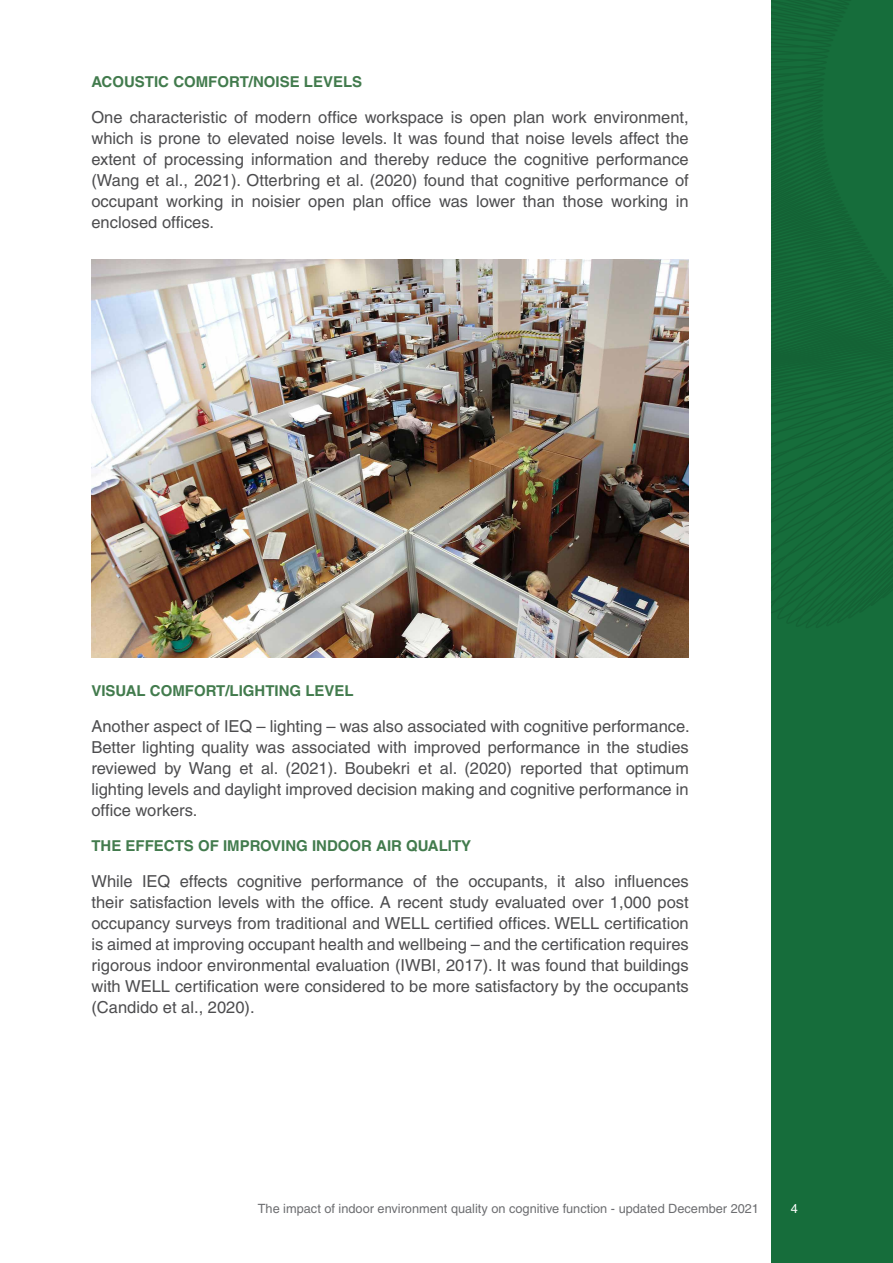
<style>
.page{position:relative;width:893px;height:1263px;background:#fff}
.page>*{position:absolute;margin:0;border:0;box-sizing:border-box;transform-origin:0 0}
.t1{font:16.5px/21px "Helvetica LT Pro";color:#4d4d4f;text-align:justify}
.t2{font:700 15px "Helvetica LT Pro";color:#427b4d}
.t3{font:12.75px "Helvetica LT Pro";color:#6d6e71}
.t4{font:12.75px "Helvetica LT Pro";color:#fff}
</style>
<div class="page">
<div style="left:771px;top:0;width:122px;height:1263px;background:#166d3b"></div>
<svg style="left:771px;top:0;width:122px;height:628px"></svg>
<img style="left:91px;top:259px;width:598px;height:398px">
<p class="t2" style="left:91px;top:73px;width:272px">ACOUSTIC COMFORT/NOISE LEVELS</p>
<p class="t1" style="left:91px;top:107px;width:599px">One characteristic of modern office workspace is open plan work environment, which is prone to elevated noise levels. It was found that noise levels affect the extent of processing information and thereby reduce the cognitive performance (Wang et al., 2021). Otterbring et al. (2020) found that cognitive performance of occupant working in noisier open plan office was lower than those working in enclosed offices.</p>
<p class="t2" style="left:91px;top:682px;width:264px">VISUAL COMFORT/LIGHTING LEVEL</p>
<p class="t1" style="left:91px;top:716px;width:600px">Another aspect of IEQ – lighting – was also associated with cognitive performance.<br>Better lighting quality was associated with improved performance in the studies reviewed by Wang et al. (2021). Boubekri et al. (2020) reported that optimum lighting levels and daylight improved decision making and cognitive performance in office workers.</p>
<p class="t2" style="left:91px;top:836px;width:381px">THE EFFECTS OF IMPROVING INDOOR AIR QUALITY</p>
<p class="t1" style="left:91px;top:870px;width:599px">While IEQ effects cognitive performance of the occupants, it also influences their satisfaction levels with the office. A recent study evaluated over 1,000 post occupancy surveys from traditional and WELL certified offices. WELL certification is aimed at improving occupant health and wellbeing – and the certification requires rigorous indoor environmental evaluation (IWBI, 2017). It was found that buildings with WELL certification were considered to be more satisfactory by the occupants (Candido et al., 2020).</p>
<p class="t3" style="left:258px;top:1201px;width:503px">The impact of indoor environment quality on cognitive function - updated December 2021</p>
<p class="t4" style="left:791px;top:1201px;width:9px">4</p>
</div>
